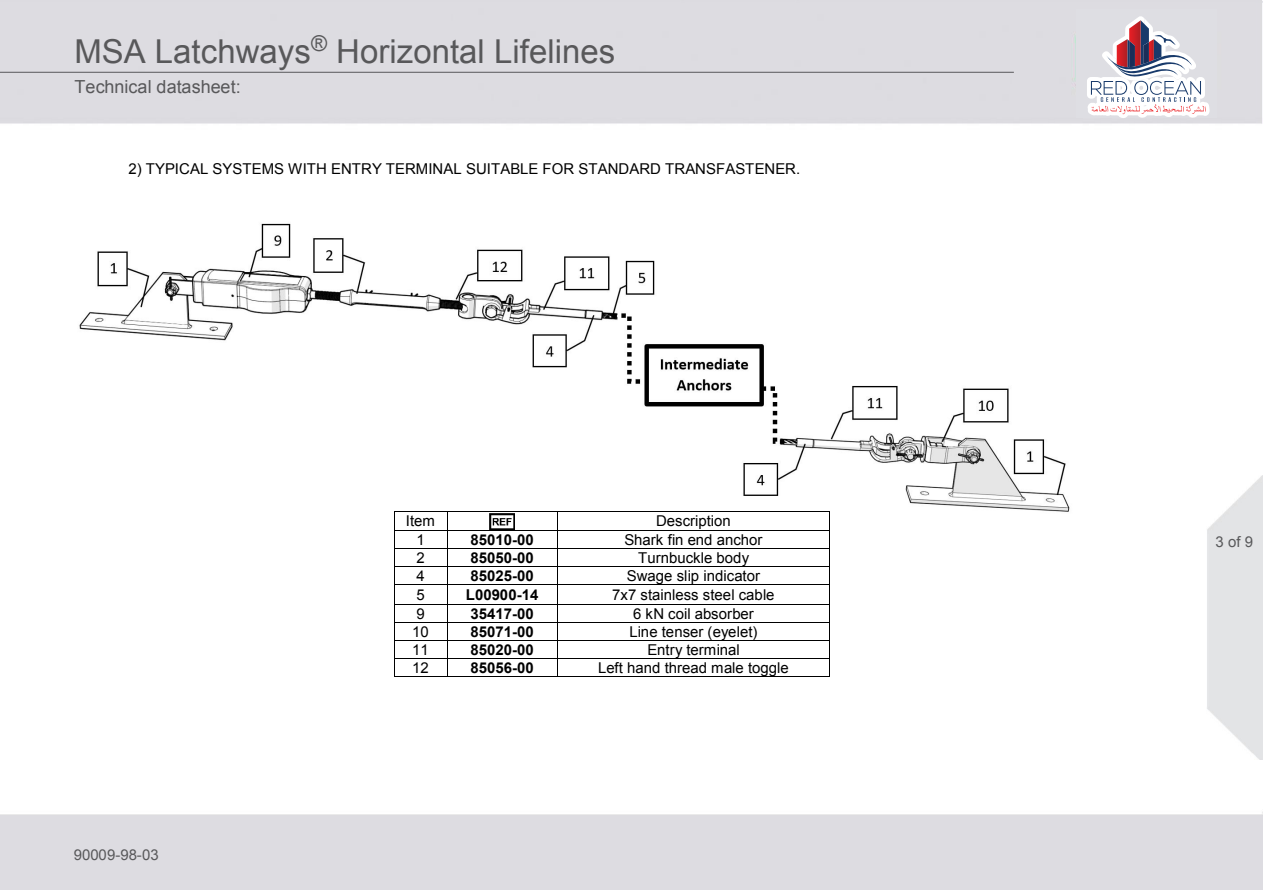
<style>
.page{position:relative;width:1263px;height:893px;background:#fff}
.page>*{position:absolute;margin:0;border:0;box-sizing:border-box;transform-origin:0 0}
.t1{font:33px "Arial";color:#58585a}
.t2{font:18px "Arial";letter-spacing:.005em;color:#58585a}
.t3{font:15px "Arial";color:#000}
.t4{font:700 15px "Arial";color:#000}
.t5{font:15px "Arial";color:#58585a}
</style>
<div class="page">
<img style="left:1px;top:0;width:1262px;height:890px">
<img style="left:1206px;top:475px;width:56px;height:285px">
<hr style="left:0;top:72px;width:1014px;height:1px;background:#58585a">
<img style="left:74px;top:211px;width:1013px;height:324px">
<hr style="left:395px;top:511px;width:52px;height:1px;background:#000">
<hr style="left:447px;top:511px;width:110px;height:1px;background:#000">
<hr style="left:558px;top:511px;width:272px;height:1px;background:#000">
<hr style="left:395px;top:530px;width:52px;height:1px;background:#000">
<hr style="left:447px;top:530px;width:110px;height:1px;background:#000">
<hr style="left:558px;top:530px;width:272px;height:1px;background:#000">
<hr style="left:395px;top:548px;width:52px;height:1px;background:#000">
<hr style="left:447px;top:548px;width:110px;height:1px;background:#000">
<hr style="left:558px;top:548px;width:272px;height:1px;background:#000">
<hr style="left:395px;top:566px;width:52px;height:1px;background:#000">
<hr style="left:447px;top:566px;width:110px;height:1px;background:#000">
<hr style="left:558px;top:566px;width:272px;height:1px;background:#000">
<hr style="left:395px;top:585px;width:52px;height:1px;background:#000">
<hr style="left:447px;top:585px;width:110px;height:1px;background:#000">
<hr style="left:558px;top:585px;width:272px;height:1px;background:#000">
<hr style="left:395px;top:604px;width:52px;height:1px;background:#000">
<hr style="left:447px;top:604px;width:110px;height:1px;background:#000">
<hr style="left:558px;top:604px;width:272px;height:1px;background:#000">
<hr style="left:395px;top:622px;width:52px;height:1px;background:#000">
<hr style="left:447px;top:622px;width:110px;height:1px;background:#000">
<hr style="left:558px;top:622px;width:272px;height:1px;background:#000">
<hr style="left:395px;top:640px;width:52px;height:1px;background:#000">
<hr style="left:447px;top:640px;width:110px;height:1px;background:#000">
<hr style="left:558px;top:640px;width:272px;height:1px;background:#000">
<hr style="left:395px;top:658px;width:52px;height:1px;background:#000">
<hr style="left:447px;top:658px;width:110px;height:1px;background:#000">
<hr style="left:558px;top:658px;width:272px;height:1px;background:#000">
<svg style="left:394px;top:511px;width:1px;height:166px"></svg>
<hr style="left:395px;top:676px;width:52px;height:1px;background:#000">
<svg style="left:447px;top:512px;width:1px;height:164px"></svg>
<hr style="left:447px;top:676px;width:110px;height:1px;background:#000">
<svg style="left:557px;top:511px;width:1px;height:166px"></svg>
<hr style="left:558px;top:676px;width:272px;height:1px;background:#000">
<svg style="left:830px;top:511px;width:1px;height:166px"></svg>
<img style="left:490px;top:513px;width:25px;height:16px">
<div style="left:1076px;top:10px;width:140px;height:108px;background:#dedee3"></div>
<svg style="left:1087px;top:16px;width:122px;height:103px"></svg>
<h1 class="t1" style="left:74px;top:30px;width:542px">MSA Latchways<sup>®</sup> Horizontal Lifelines</h1>
<p class="t2" style="left:74px;top:75px;width:168px">Technical datasheet:</p>
<p class="t3" style="left:128px;top:158px;width:673px">2) TYPICAL SYSTEMS WITH ENTRY TERMINAL SUITABLE FOR STANDARD TRANSFASTENER.</p>
<p class="t5" style="left:74px;top:845px;width:87px">90009-98-03</p>
<p class="t3" style="left:406px;top:511px;width:31px">Item</p>
<p class="t3" style="left:656px;top:511px;width:76px">Description</p>
<p class="t3" style="left:416px;top:530px;width:10px">1</p>
<p class="t4" style="left:471px;top:530px;width:65px">85010-00</p>
<p class="t3" style="left:624px;top:530px;width:140px">Shark fin end anchor</p>
<p class="t3" style="left:416px;top:548px;width:10px">2</p>
<p class="t4" style="left:471px;top:548px;width:65px">85050-00</p>
<p class="t3" style="left:638px;top:548px;width:112px">Turnbuckle body</p>
<p class="t3" style="left:416px;top:566px;width:10px">4</p>
<p class="t4" style="left:471px;top:566px;width:65px">85025-00</p>
<p class="t3" style="left:627px;top:566px;width:135px">Swage slip indicator</p>
<p class="t3" style="left:416px;top:585px;width:10px">5</p>
<p class="t4" style="left:466px;top:585px;width:74px">L00900-14</p>
<p class="t3" style="left:612px;top:585px;width:164px">7x7 stainless steel cable</p>
<p class="t3" style="left:416px;top:603px;width:10px">9</p>
<p class="t4" style="left:471px;top:603px;width:65px">35417-00</p>
<p class="t3" style="left:633px;top:603px;width:122px">6 kN coil absorber</p>
<p class="t3" style="left:412px;top:622px;width:18px">10</p>
<p class="t4" style="left:471px;top:622px;width:65px">85071-00</p>
<p class="t3" style="left:629px;top:622px;width:130px">Line tenser (eyelet)</p>
<p class="t3" style="left:412px;top:640px;width:18px">11</p>
<p class="t4" style="left:471px;top:640px;width:65px">85020-00</p>
<p class="t3" style="left:647px;top:640px;width:94px">Entry terminal</p>
<p class="t3" style="left:412px;top:658px;width:18px">12</p>
<p class="t4" style="left:471px;top:658px;width:65px">85056-00</p>
<p class="t3" style="left:598px;top:658px;width:192px">Left hand thread male toggle</p>
<p class="t5" style="left:1215px;top:532px;width:39px">3 of 9</p>
</div>
